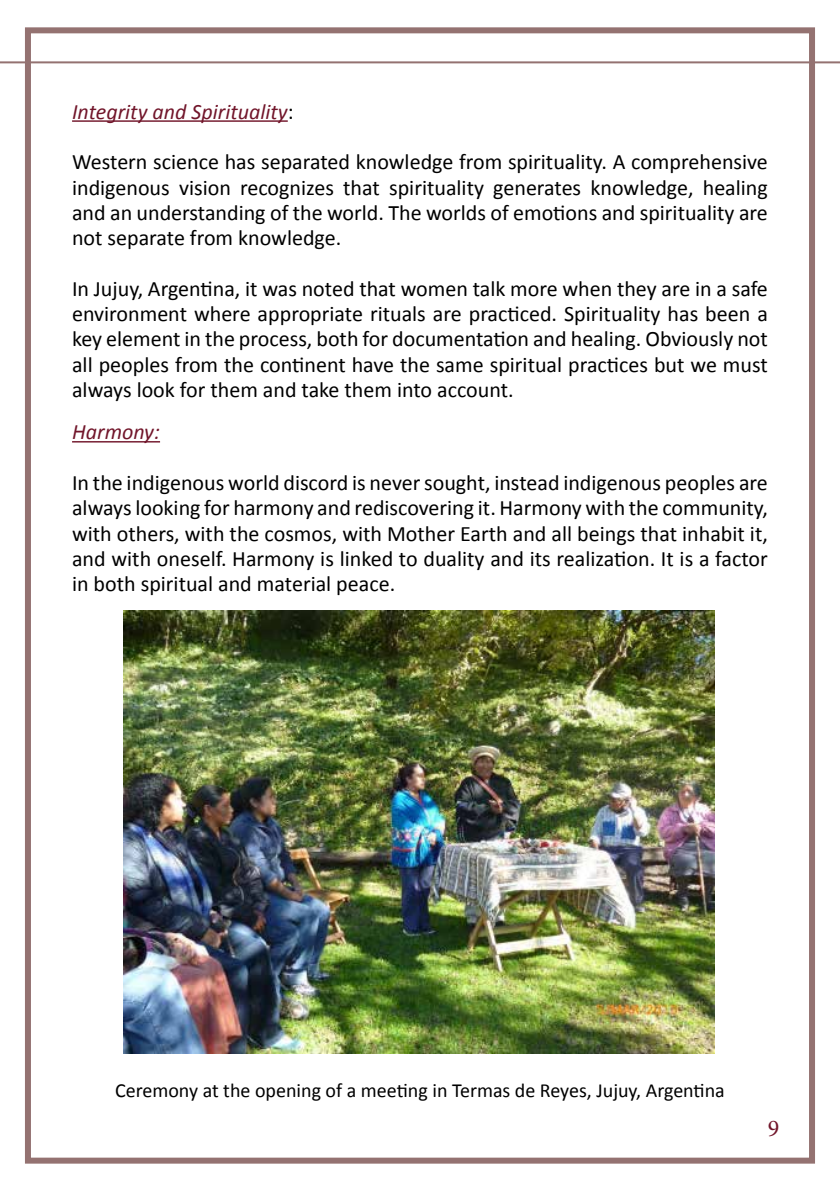
<style>
.page{position:relative;width:840px;height:1191px;background:#fff}
.page>*{position:absolute;margin:0;border:0;box-sizing:border-box;transform-origin:0 0}
.t1{font:24px "Minion Pro";color:#71152a}
.t2{font:22px/25.2px "Calibri";color:#000;text-align:justify}
.t3{font:italic 22px "Calibri";color:#71152a}
.t4{font:20px "Calibri";color:#000}
.s1{font-style:normal;color:#000}
</style>
<div class="page">
<hr style="left:0;top:61px;width:839px;height:2px;background:#947271">
<div style="left:25px;top:27px;width:789px;height:1136px;border:6px solid #947271"></div>
<hr style="left:72px;top:120px;width:215px;height:2px;background:#71152a">
<hr style="left:72px;top:441px;width:88px;height:1px;background:#71152a">
<img style="left:124px;top:610px;width:590px;height:443px">
<p class="t3" style="left:72px;top:96px;width:223px">Integrity and Spirituality<span class="s1">:</span></p>
<p class="t2" style="left:72px;top:149px;width:697px">Western science has separated knowledge from spirituality. A comprehensive indigenous vision recognizes that spirituality generates knowledge, healing and an understanding of the world. The worlds of emotions and spirituality are not separate from knowledge.</p>
<p class="t2" style="left:72px;top:276px;width:697px">In Jujuy, Argentina, it was noted that women talk more when they are in a safe environment where appropriate rituals are practiced. Spirituality has been a key element in the process, both for documentation and healing. Obviously not all peoples from the continent have the same spiritual practices but we must always look for them and take them into account.</p>
<p class="t3" style="left:72px;top:417px;width:89px">Harmony:</p>
<p class="t2" style="left:72px;top:470px;width:697px">In the indigenous world discord is never sought, instead indigenous peoples are always looking for harmony and rediscovering it. Harmony with the community, with others, with the cosmos, with Mother Earth and all beings that inhabit it, and with oneself. Harmony is linked to duality and its realization. It is a factor in both spiritual and material peace.</p>
<p class="t4" style="left:115px;top:1078px;width:611px">Ceremony at the opening of a meeting in Termas de Reyes, Jujuy, Argentina</p>
<p class="t1" style="left:767px;top:1112px;width:13px">9</p>
</div>
